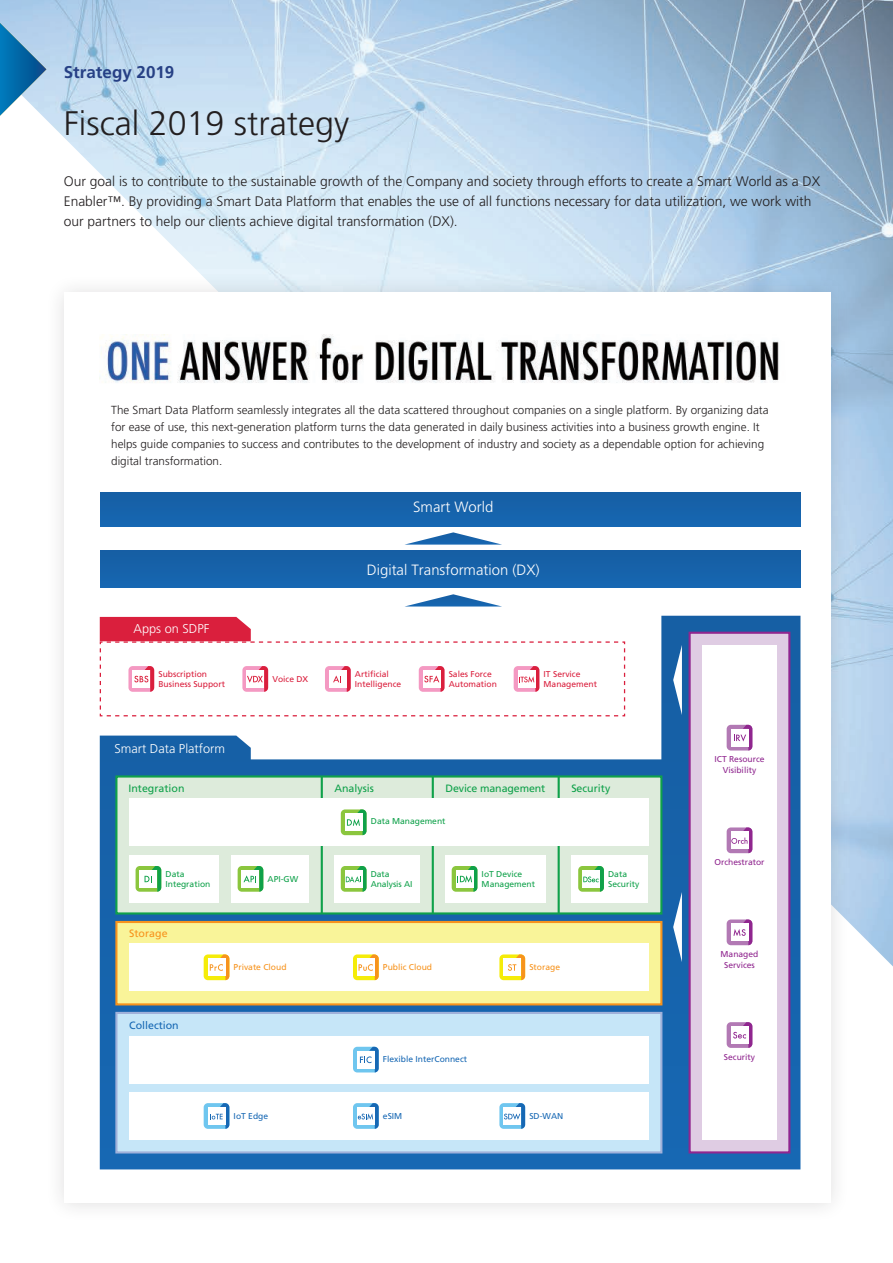
<style>
.page{position:relative;width:893px;height:1263px;background:#fff}
.page>*{position:absolute;margin:0;border:0;box-sizing:border-box;transform-origin:0 0}
.t1{font:300 34.05px "Frutiger LT Std";color:#231f20}
.t2{font:700 16.95px "Frutiger LT Pro";color:#264085}
.t3{font:300 14.85px "Frutiger LT Std";color:#fff}
.t4{font:300 13.8px/20.2px "Frutiger LT Std";color:#231f20}
.t5{font:300 12.75px "Frutiger LT Std";color:#fff}
.t6{font:300 11.7px/17px "Frutiger LT Std";color:#231f20}
.t7{font:10.65px "Frutiger LT Std";color:#0fa14a}
.t8{font:10.65px "Frutiger LT Std";color:#1768b4}
.t9{font:10.65px "Frutiger LT Std";color:#f7931d}
.t10{font:8.55px/10.6px "Frutiger LT Std";color:#da1f3d}
.t11{font:8.55px/10.6px "Frutiger LT Std";color:#0fa14a}
.t12{font:8.55px/10.6px "Frutiger LT Std";color:#90268f;text-align:center}
.t13{font:8.55px "Frutiger LT Std";color:#1768b4}
.t14{font:8.55px "Frutiger LT Std";color:#f7931d}
</style>
<div class="page">
<img style="left:0;top:0;width:893px;height:966px">
<div style="left:44px;top:273px;width:806px;height:950px;background:#231f20;opacity:.15"></div>
<div style="left:64px;top:293px;width:766px;height:910px;background:#fff"></div>
<svg style="left:100px;top:616px;width:700px;height:553px"></svg>
<div style="left:100px;top:492px;width:700px;height:34px;background:#1662ab"></div>
<div style="left:100px;top:551px;width:700px;height:37px;background:#1662aa"></div>
<div style="left:690px;top:633px;width:99px;height:519px;background:#dfcce3"></div>
<div style="left:688px;top:632px;width:102px;height:521px;border:2px solid #90268f"></div>
<div style="left:116px;top:1013px;width:545px;height:139px;background:#c6e6f8"></div>
<div style="left:115px;top:1012px;width:547px;height:141px;border:2px solid #a0b1da"></div>
<div style="left:116px;top:776px;width:545px;height:137px;background:#ddebdb"></div>
<div style="left:115px;top:775px;width:547px;height:139px;border:2px solid #0fa14a"></div>
<div style="left:129px;top:855px;width:90px;height:48px;background:#fff"></div>
<div style="left:231px;top:855px;width:77px;height:48px;background:#fff"></div>
<div style="left:335px;top:855px;width:85px;height:48px;background:#fff"></div>
<div style="left:446px;top:855px;width:100px;height:48px;background:#fff"></div>
<div style="left:571px;top:855px;width:77px;height:48px;background:#fff"></div>
<hr style="left:321px;top:776px;width:2px;height:137px;background:#0fa14a">
<hr style="left:432px;top:776px;width:2px;height:137px;background:#0fa14a">
<hr style="left:558px;top:776px;width:2px;height:137px;background:#0fa14a">
<div style="left:116px;top:922px;width:545px;height:82px;background:#f9f499"></div>
<div style="left:115px;top:921px;width:547px;height:84px;border:2px solid #f7931d"></div>
<div style="left:702px;top:645px;width:75px;height:495px;background:#fff"></div>
<svg style="left:405px;top:532px;width:97px;height:13px"></svg>
<svg style="left:407px;top:594px;width:93px;height:12px"></svg>
<svg style="left:673px;top:645px;width:9px;height:70px"></svg>
<svg style="left:673px;top:892px;width:9px;height:70px"></svg>
<div style="left:129px;top:798px;width:520px;height:48px;background:#fff"></div>
<div style="left:129px;top:1036px;width:520px;height:47px;background:#fff"></div>
<div style="left:129px;top:1092px;width:520px;height:48px;background:#fff"></div>
<div style="left:129px;top:943px;width:520px;height:48px;background:#fff"></div>
<div style="left:136px;top:866px;width:25px;height:26px;background:linear-gradient(to bottom,#8bc63e,#8bc63e);border-radius:4px"></div>
<div style="left:140px;top:870px;width:17px;height:18px;background:#fff"></div>
<svg style="left:145px;top:866px;width:16px;height:26px"></svg>
<div style="left:238px;top:866px;width:25px;height:26px;background:linear-gradient(to bottom,#8bc63e,#8bc63e);border-radius:4px"></div>
<div style="left:242px;top:870px;width:17px;height:18px;background:#fff"></div>
<svg style="left:243px;top:866px;width:20px;height:26px"></svg>
<div style="left:341px;top:866px;width:25px;height:26px;background:#8bc63e;border-radius:4px"></div>
<svg style="left:345px;top:870px;width:1px;height:18px"></svg>
<svg style="left:346px;top:866px;width:20px;height:26px"></svg>
<div style="left:452px;top:866px;width:25px;height:26px;background:#8bc63e;border-radius:4px"></div>
<div style="left:456px;top:870px;width:17px;height:18px;background:#fff"></div>
<svg style="left:457px;top:866px;width:20px;height:26px"></svg>
<div style="left:578px;top:866px;width:26px;height:26px;background:#8bc63e;border-radius:4px"></div>
<div style="left:582px;top:870px;width:18px;height:18px;background:#fff"></div>
<svg style="left:583px;top:866px;width:21px;height:26px"></svg>
<div style="left:341px;top:809px;width:25px;height:26px;background:#8bc63e;border-radius:4px"></div>
<svg style="left:345px;top:813px;width:2px;height:18px"></svg>
<svg style="left:347px;top:809px;width:19px;height:26px"></svg>
<div style="left:204px;top:954px;width:25px;height:26px;background:#f5ec09;border-radius:4px"></div>
<svg style="left:208px;top:958px;width:2px;height:18px"></svg>
<svg style="left:210px;top:954px;width:19px;height:26px"></svg>
<div style="left:353px;top:954px;width:26px;height:26px;background:#f5ec09;border-radius:4px"></div>
<svg style="left:357px;top:958px;width:2px;height:18px"></svg>
<svg style="left:359px;top:954px;width:20px;height:26px"></svg>
<div style="left:499px;top:954px;width:26px;height:26px;background:#f5ec09;border-radius:4px"></div>
<div style="left:503px;top:958px;width:18px;height:18px;background:#fff"></div>
<svg style="left:508px;top:954px;width:17px;height:26px"></svg>
<div style="left:353px;top:1047px;width:26px;height:25px;background:#6fc6ef;border-radius:4px"></div>
<svg style="left:357px;top:1051px;width:3px;height:17px"></svg>
<svg style="left:360px;top:1047px;width:19px;height:25px"></svg>
<div style="left:499px;top:1103px;width:26px;height:26px;background:#6fc6ef;border-radius:4px"></div>
<div style="left:503px;top:1107px;width:18px;height:18px;background:#fff"></div>
<svg style="left:504px;top:1103px;width:21px;height:26px"></svg>
<div style="left:353px;top:1103px;width:26px;height:26px;background:#6fc6ef;border-radius:4px"></div>
<div style="left:357px;top:1107px;width:18px;height:18px;background:#fff"></div>
<svg style="left:358px;top:1103px;width:21px;height:26px"></svg>
<div style="left:204px;top:1103px;width:25px;height:26px;background:#6fc6ef;border-radius:4px"></div>
<div style="left:208px;top:1107px;width:17px;height:18px;background:#fff"></div>
<svg style="left:210px;top:1103px;width:19px;height:26px"></svg>
<div style="left:727px;top:725px;width:25px;height:25px;background:#b279b4;border-radius:4px"></div>
<div style="left:731px;top:729px;width:17px;height:17px;background:#fff"></div>
<svg style="left:734px;top:725px;width:18px;height:25px"></svg>
<div style="left:727px;top:1022px;width:25px;height:26px;background:#b279b4;border-radius:4px"></div>
<div style="left:731px;top:1026px;width:17px;height:18px;background:#fff"></div>
<svg style="left:733px;top:1022px;width:19px;height:26px"></svg>
<div style="left:727px;top:919px;width:25px;height:26px;background:#b279b4;border-radius:4px"></div>
<div style="left:731px;top:923px;width:17px;height:18px;background:#fff"></div>
<svg style="left:733px;top:919px;width:19px;height:26px"></svg>
<div style="left:727px;top:827px;width:25px;height:26px;background:#b279b4;border-radius:4px"></div>
<svg style="left:731px;top:827px;width:21px;height:26px"></svg>
<svg style="left:99px;top:617px;width:527px;height:100px"></svg>
<img style="left:101px;top:334px;width:678px;height:49px">
<svg style="left:0;top:23px;width:46px;height:93px;background:#64a3cc"></svg>
<h2 class="t2" style="left:64px;top:62px;width:112px">Strategy 2019</h2>
<h1 class="t1" style="left:64px;top:104px;width:287px">Fiscal 2019 strategy</h1>
<p class="t4" style="left:64px;top:171px;width:758px">Our goal is to contribute to the sustainable growth of the Company and society through efforts to create a Smart World as a DX<br>Enabler™. By providing a Smart Data Platform that enables the use of all functions necessary for data utilization, we work with our partners to help our clients achieve digital transformation (DX).</p>
<p class="t6" style="left:111px;top:401px;width:659px">The Smart Data Platform seamlessly integrates all the data scattered throughout companies on a single platform. By organizing data for ease of use, this next-generation platform turns the data generated in daily business activities into a business growth engine. It helps guide companies to success and contributes to the development of industry and society as a dependable option for achieving digital transformation.</p>
<p class="t3" style="left:413px;top:499px;width:82px">Smart World</p>
<p class="t5" style="left:134px;top:621px;width:77px">Apps on SDPF</p>
<p class="t3" style="left:367px;top:561px;width:174px">Digital Transformation (DX)</p>
<p class="t10" style="left:158px;top:668px;width:68px">Subscription<br>Business Support</p>
<p class="t10" style="left:272px;top:674px;width:37px">Voice DX</p>
<p class="t10" style="left:355px;top:668px;width:48px">Artificial<br>Intelligence</p>
<p class="t10" style="left:449px;top:668px;width:50px">Sales Force<br>Automation</p>
<p class="t10" style="left:544px;top:668px;width:55px">IT Service<br>Management</p>
<p class="t5" style="left:114px;top:742px;width:112px">Smart Data Platform</p>
<p class="t7" style="left:128px;top:781px;width:58px">Integration</p>
<p class="t7" style="left:334px;top:781px;width:41px">Analysis</p>
<p class="t7" style="left:445px;top:781px;width:101px">Device management</p>
<p class="t7" style="left:571px;top:781px;width:40px">Security</p>
<p class="t11" style="left:371px;top:816px;width:76px">Data Management</p>
<p class="t11" style="left:166px;top:868px;width:46px">Data<br>Integration</p>
<p class="t11" style="left:268px;top:873px;width:32px">API-GW</p>
<p class="t11" style="left:371px;top:868px;width:43px">Data<br>Analysis AI</p>
<p class="t11" style="left:482px;top:868px;width:55px">IoT Device<br>Management</p>
<p class="t11" style="left:608px;top:868px;width:33px">Data<br>Security</p>
<p class="t9" style="left:129px;top:927px;width:40px">Storage</p>
<p class="t8" style="left:129px;top:1019px;width:51px">Collection</p>
<p class="t14" style="left:234px;top:962px;width:54px">Private Cloud</p>
<p class="t14" style="left:383px;top:962px;width:51px">Public Cloud</p>
<p class="t14" style="left:529px;top:962px;width:32px">Storage</p>
<p class="t13" style="left:383px;top:1054px;width:86px">Flexible InterConnect</p>
<p class="t13" style="left:234px;top:1111px;width:36px">IoT Edge</p>
<p class="t13" style="left:383px;top:1111px;width:21px">eSIM</p>
<p class="t13" style="left:529px;top:1111px;width:36px">SD-WAN</p>
<p class="t12" style="left:714px;top:754px;width:52px">ICT Resource<br>Visibility</p>
<p class="t12" style="left:714px;top:857px;width:52px">Orchestrator</p>
<p class="t12" style="left:721px;top:949px;width:39px">Managed<br>Services</p>
<p class="t12" style="left:724px;top:1051px;width:33px">Security</p>
</div>
